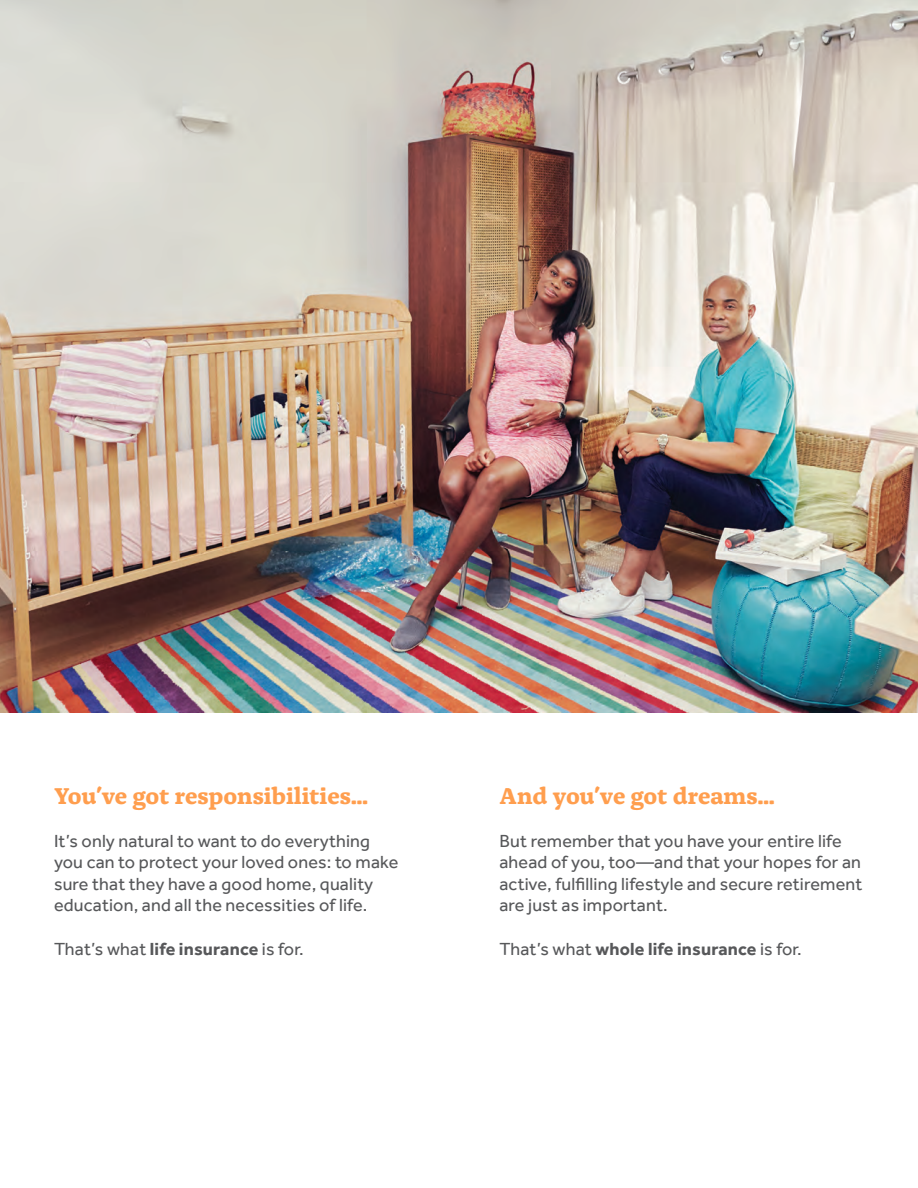
<style>
.page{position:relative;width:918px;height:1188px;background:#fff}
.page>*{position:absolute;margin:0;border:0;box-sizing:border-box;transform-origin:0 0}
.t1{font:700 24px "Alda OT";color:#ff9e4e}
.t2{font:18px/21.6px "NYLIC Effra";letter-spacing:.01em;color:#57585a}
.t3{font:700 18px "NYLIC Effra";letter-spacing:.01em;color:#57585a}
.s1{font-weight:700}
.s2{font-weight:400}
</style>
<div class="page">
<img style="left:0;top:0;width:918px;height:713px">
<h1 class="t1" style="left:54px;top:786px;width:316px">You’ve got responsibilities…</h1>
<p class="t2" style="left:54px;top:830px;width:346px">It’s only natural to want to do everything you can to protect your loved ones: to make sure that they have a good home, quality education, and all the necessities of life.</p>
<p class="t2" style="left:54px;top:938px;width:251px">That’s what <span class="s1">life insurance</span> is for.</p>
<h1 class="t1" style="left:500px;top:786px;width:277px">And you’ve got dreams…</h1>
<p class="t2" style="left:500px;top:830px;width:364px">But remember that you have your entire life ahead of you, too—and that your hopes for an active, fulfilling lifestyle and secure retirement are just as important.</p>
<p class="t3" style="left:500px;top:938px;width:304px"><span class="s2">That’s what</span> whole life insurance <span class="s2">is for.</span></p>
</div>
